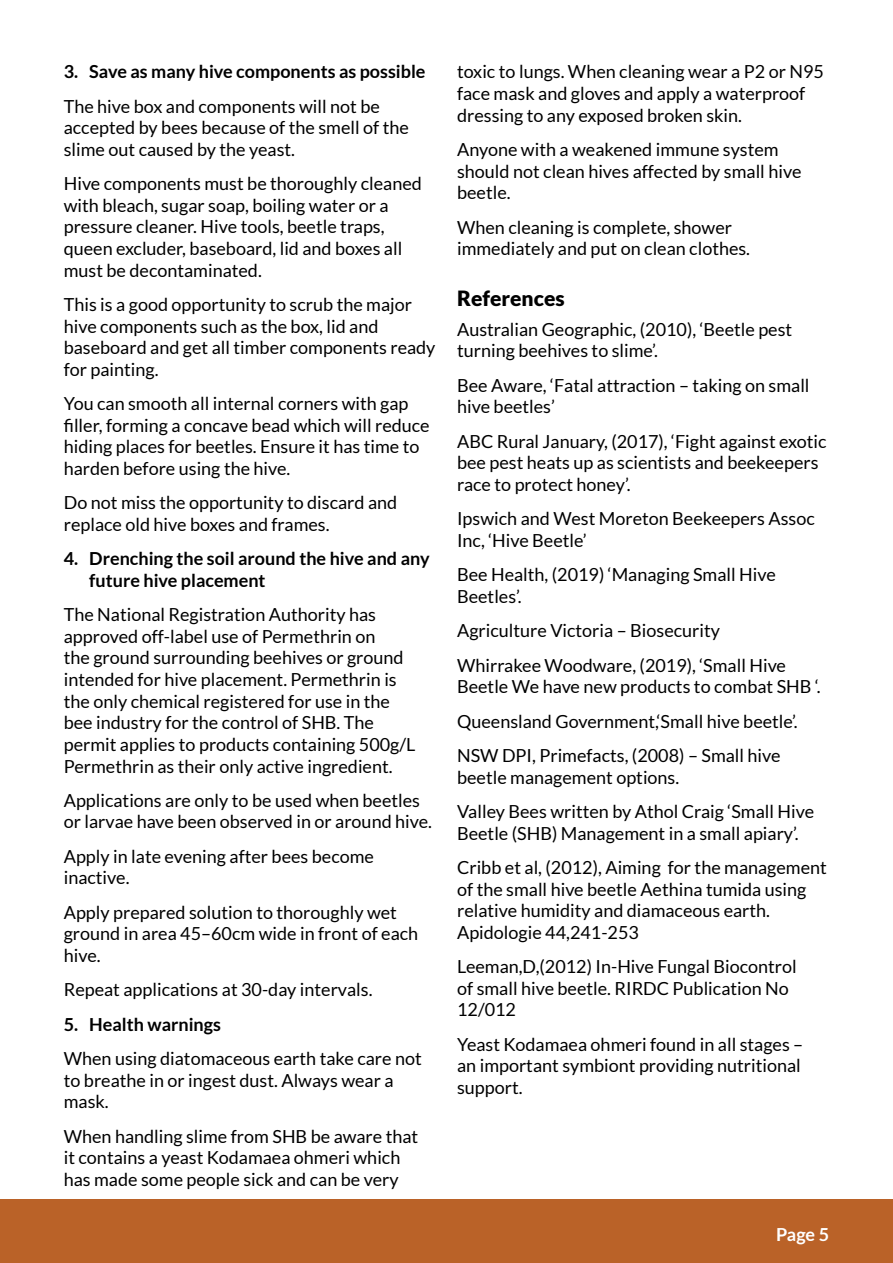
<style>
.page{position:relative;width:893px;height:1263px;background:#fff}
.page>*{position:absolute;margin:0;border:0;box-sizing:border-box;transform-origin:0 0}
.t1{font:900 21px "Lato";color:#000}
.t2{font:18px/21.6px "Lato";color:#000}
.t3{font:700 18px/21.6px "Lato";color:#000}
.t4{font:700 18px "Lato";color:#fff}
</style>
<div class="page">
<div style="left:0;top:1199px;width:893px;height:64px;background:#ba6228"></div>
<p class="t3" style="left:64px;top:61px;width:363px">3. Save as many hive components as possible</p>
<p class="t2" style="left:64px;top:95px;width:347px">The hive box and components will not be accepted by bees because of the smell of the slime out caused by the yeast.</p>
<p class="t2" style="left:64px;top:173px;width:360px">Hive components must be thoroughly cleaned with bleach, sugar soap, boiling water or a pressure cleaner. Hive tools, beetle traps, queen excluder, baseboard, lid and boxes all must be decontaminated.</p>
<p class="t2" style="left:64px;top:294px;width:373px">This is a good opportunity to scrub the major hive components such as the box, lid and baseboard and get all timber components ready for painting.</p>
<p class="t2" style="left:64px;top:393px;width:367px">You can smooth all internal corners with gap filler, forming a concave bead which will reduce hiding places for beetles. Ensure it has time to harden before using the hive.</p>
<p class="t2" style="left:64px;top:492px;width:335px">Do not miss the opportunity to discard and replace old hive boxes and frames.</p>
<p class="t3" style="left:89px;top:548px;width:342px;text-indent:-26px">4. Drenching the soil around the hive and any future hive placement</p>
<p class="t2" style="left:64px;top:604px;width:353px">The National Registration Authority has approved off-label use of Permethrin on<br>the ground surrounding beehives or ground intended for hive placement. Permethrin is the only chemical registered for use in the bee industry for the control of SHB. The permit applies to products containing 500g/L Permethrin as their only active ingredient.</p>
<p class="t2" style="left:64px;top:789px;width:370px">Applications are only to be used when beetles or larvae have been observed in or around hive.</p>
<p class="t2" style="left:64px;top:845px;width:312px">Apply in late evening after bees become inactive.</p>
<p class="t2" style="left:64px;top:901px;width:356px">Apply prepared solution to thoroughly wet ground in area 45–60cm wide in front of each hive.</p>
<p class="t2" style="left:64px;top:979px;width:310px">Repeat applications at 30-day intervals.</p>
<p class="t3" style="left:64px;top:1013px;width:159px">5. Health warnings</p>
<p class="t2" style="left:64px;top:1048px;width:359px">When using diatomaceous earth take care not to breathe in or ingest dust. Always wear a mask.</p>
<p class="t2" style="left:64px;top:1125px;width:356px">When handling slime from SHB be aware that it contains a yeast Kodamaea ohmeri which has made some people sick and can be very</p>
<p class="t2" style="left:457px;top:61px;width:368px">toxic to lungs. When cleaning wear a P2 or N95 face mask and gloves and apply a waterproof dressing to any exposed broken skin.</p>
<p class="t2" style="left:457px;top:138px;width:346px">Anyone with a weakened immune system should not clean hives affected by small hive beetle.</p>
<p class="t2" style="left:457px;top:216px;width:294px">When cleaning is complete, shower immediately and put on clean clothes.</p>
<p class="t1" style="left:457px;top:286px;width:109px">References</p>
<p class="t2" style="left:457px;top:318px;width:337px">Australian Geographic, (2010), ‘Beetle pest turning beehives to slime’.</p>
<p class="t2" style="left:457px;top:374px;width:354px">Bee Aware, ‘Fatal attraction – taking on small hive beetles’</p>
<p class="t2" style="left:457px;top:430px;width:371px">ABC Rural January, (2017), ‘Fight against exotic bee pest heats up as scientists and beekeepers race to protect honey’.</p>
<p class="t2" style="left:457px;top:508px;width:359px">Ipswich and West Moreton Beekeepers Assoc<br>Inc, ‘Hive Beetle’</p>
<p class="t2" style="left:457px;top:564px;width:320px">Bee Health, (2019) ‘Managing Small Hive<br>Beetles’.</p>
<p class="t2" style="left:457px;top:613px;width:330px;line-height:34.3px">Agriculture Victoria – Biosecurity<br>Whirrakee Woodware, (2019), ‘Small Hive</p>
<p class="t2" style="left:457px;top:669px;width:365px;line-height:34.3px">Beetle We have new products to combat SHB ‘.<br>Queensland Government,‘Small hive beetle’.<br>NSW DPI, Primefacts, (2008) – Small hive</p>
<p class="t2" style="left:457px;top:760px;width:359px;line-height:34.3px">beetle management options.<br>Valley Bees written by Athol Craig ‘Small Hive</p>
<p class="t2" style="left:457px;top:816px;width:371px;line-height:34.3px">Beetle (SHB) Management in a small apiary’.<br>Cribb et al, (2012), Aiming for the management</p>
<p class="t2" style="left:457px;top:878px;width:351px">of the small hive beetle Aethina tumida using relative humidity and diamaceous earth.<br>Apidologie 44,241-253</p>
<p class="t2" style="left:457px;top:956px;width:341px">Leeman,D,(2012) In-Hive Fungal Biocontrol of small hive beetle. RIRDC Publication No<br>12/012</p>
<p class="t2" style="left:457px;top:1033px;width:348px">Yeast Kodamaea ohmeri found in all stages – an important symbiont providing nutritional support.</p>
<p class="t4" style="left:776px;top:1224px;width:55px">Page 5</p>
</div>
